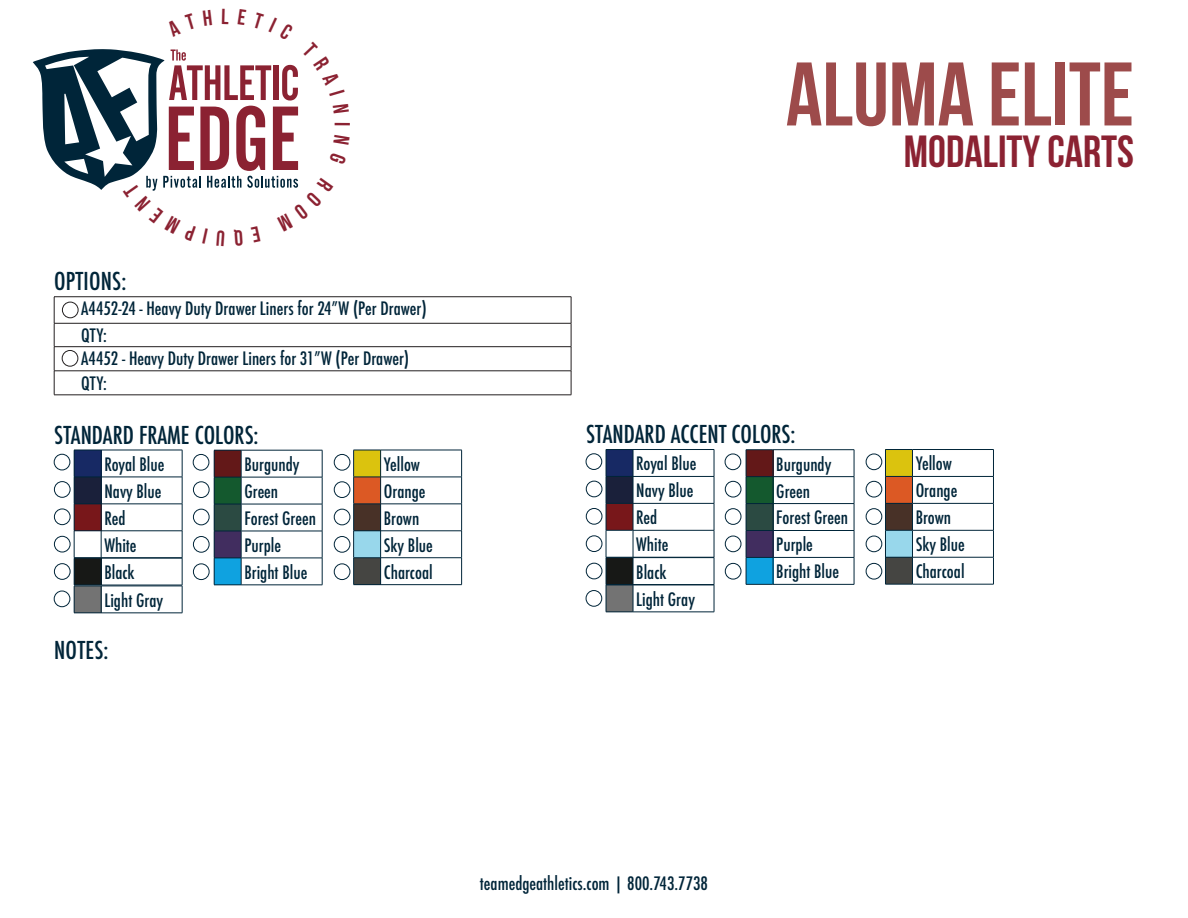
<style>
.page{position:relative;width:1188px;height:918px;background:#fff}
.page>*{position:absolute;margin:0;border:0;box-sizing:border-box;transform-origin:0 0}
.t1{font:700 90px "Bebas Neue";color:#9d4b4b}
.t2{font:700 45px "Bebas Neue";color:#8b2232}
.t3{font:500 condensed 24px "Futura";color:#002539}
.t4{font:700 21.75px "Bebas Neue";color:#8b2232}
.t5{font:500 condensed 18px "Futura";color:#002539}
</style>
<div class="page">
<hr style="left:380px;top:557px;width:82px;height:1px;background:#002539">
<hr style="left:380px;top:584px;width:82px;height:1px;background:#002539">
<svg style="left:353px;top:450px;width:28px;height:135px;background:#83724c"></svg>
<hr style="left:381px;top:450px;width:81px;height:1px;background:#002539">
<hr style="left:381px;top:477px;width:81px;height:1px;background:#002539">
<hr style="left:381px;top:504px;width:81px;height:1px;background:#002539">
<hr style="left:381px;top:531px;width:81px;height:1px;background:#002539">
<svg style="left:461px;top:450px;width:1px;height:134px"></svg>
<hr style="left:101px;top:586px;width:81px;height:1px;background:#002539">
<hr style="left:101px;top:613px;width:81px;height:1px;background:#002539">
<hr style="left:241px;top:450px;width:81px;height:1px;background:#002539">
<hr style="left:241px;top:477px;width:81px;height:1px;background:#002539">
<hr style="left:241px;top:558px;width:81px;height:1px;background:#002539">
<hr style="left:241px;top:585px;width:81px;height:1px;background:#002539">
<svg style="left:214px;top:450px;width:28px;height:136px;background:#2e4d5a"></svg>
<hr style="left:241px;top:504px;width:81px;height:1px;background:#002539">
<hr style="left:241px;top:531px;width:81px;height:1px;background:#002539">
<svg style="left:322px;top:450px;width:1px;height:135px"></svg>
<div style="left:54px;top:591px;width:16px;height:16px;border:1px solid #002539;border-radius:50%"></div>
<div style="left:334px;top:564px;width:16px;height:16px;border:1px solid #002539;border-radius:50%"></div>
<div style="left:54px;top:563px;width:16px;height:17px;border:1px solid #002539;border-radius:50%"></div>
<hr style="left:101px;top:450px;width:81px;height:1px;background:#002539">
<hr style="left:101px;top:477px;width:81px;height:1px;background:#002539">
<hr style="left:101px;top:504px;width:81px;height:1px;background:#002539">
<hr style="left:101px;top:531px;width:81px;height:1px;background:#002539">
<hr style="left:101px;top:557px;width:81px;height:1px;background:#002539">
<div style="left:54px;top:454px;width:16px;height:16px;border:1px solid #002539;border-radius:50%"></div>
<div style="left:54px;top:481px;width:16px;height:17px;border:1px solid #002539;border-radius:50%"></div>
<div style="left:54px;top:509px;width:16px;height:16px;border:1px solid #002539;border-radius:50%"></div>
<div style="left:54px;top:536px;width:16px;height:16px;border:1px solid #002539;border-radius:50%"></div>
<div style="left:334px;top:454px;width:16px;height:16px;border:1px solid #002539;border-radius:50%"></div>
<div style="left:334px;top:482px;width:16px;height:16px;border:1px solid #002539;border-radius:50%"></div>
<div style="left:334px;top:509px;width:16px;height:16px;border:1px solid #002539;border-radius:50%"></div>
<div style="left:334px;top:536px;width:16px;height:16px;border:1px solid #002539;border-radius:50%"></div>
<hr style="left:101px;top:558px;width:81px;height:1px;background:#002539">
<svg style="left:74px;top:450px;width:28px;height:164px;background:#544d5c"></svg>
<svg style="left:182px;top:450px;width:1px;height:163px"></svg>
<hr style="left:101px;top:585px;width:81px;height:1px;background:#002539">
<div style="left:193px;top:564px;width:16px;height:16px;border:1px solid #002539;border-radius:50%"></div>
<div style="left:193px;top:454px;width:16px;height:16px;border:1px solid #002539;border-radius:50%"></div>
<div style="left:193px;top:482px;width:16px;height:16px;border:1px solid #002539;border-radius:50%"></div>
<div style="left:193px;top:509px;width:16px;height:16px;border:1px solid #002539;border-radius:50%"></div>
<div style="left:193px;top:536px;width:16px;height:16px;border:1px solid #002539;border-radius:50%"></div>
<hr style="left:912px;top:557px;width:82px;height:1px;background:#002539">
<hr style="left:912px;top:584px;width:82px;height:1px;background:#002539">
<svg style="left:885px;top:449px;width:28px;height:136px;background:#82724c"></svg>
<hr style="left:913px;top:449px;width:81px;height:1px;background:#002539">
<hr style="left:913px;top:476px;width:81px;height:1px;background:#002539">
<hr style="left:913px;top:503px;width:81px;height:1px;background:#002539">
<hr style="left:913px;top:530px;width:81px;height:1px;background:#002539">
<svg style="left:993px;top:450px;width:1px;height:134px"></svg>
<hr style="left:633px;top:585px;width:81px;height:1px;background:#002539">
<hr style="left:633px;top:612px;width:81px;height:1px;background:#002539">
<hr style="left:773px;top:449px;width:81px;height:1px;background:#002539">
<hr style="left:773px;top:476px;width:81px;height:1px;background:#002539">
<hr style="left:773px;top:557px;width:81px;height:1px;background:#002539">
<hr style="left:773px;top:584px;width:81px;height:1px;background:#002539">
<svg style="left:746px;top:449px;width:28px;height:136px;background:#2c4b58"></svg>
<hr style="left:773px;top:503px;width:81px;height:1px;background:#002539">
<hr style="left:773px;top:530px;width:81px;height:1px;background:#002539">
<svg style="left:854px;top:450px;width:1px;height:134px"></svg>
<div style="left:586px;top:590px;width:16px;height:16px;border:1px solid #002539;border-radius:50%"></div>
<div style="left:866px;top:563px;width:16px;height:16px;border:1px solid #002539;border-radius:50%"></div>
<div style="left:586px;top:563px;width:16px;height:16px;border:1px solid #002539;border-radius:50%"></div>
<hr style="left:633px;top:449px;width:81px;height:1px;background:#002539">
<hr style="left:633px;top:476px;width:81px;height:1px;background:#002539">
<hr style="left:633px;top:503px;width:81px;height:1px;background:#002539">
<hr style="left:633px;top:530px;width:81px;height:1px;background:#002539">
<div style="left:586px;top:454px;width:16px;height:16px;border:1px solid #002539;border-radius:50%"></div>
<div style="left:586px;top:481px;width:16px;height:16px;border:1px solid #002539;border-radius:50%"></div>
<div style="left:586px;top:508px;width:16px;height:16px;border:1px solid #002539;border-radius:50%"></div>
<div style="left:586px;top:536px;width:16px;height:16px;border:1px solid #002539;border-radius:50%"></div>
<div style="left:866px;top:454px;width:16px;height:16px;border:1px solid #002539;border-radius:50%"></div>
<div style="left:866px;top:481px;width:16px;height:16px;border:1px solid #002539;border-radius:50%"></div>
<div style="left:866px;top:508px;width:16px;height:17px;border:1px solid #002539;border-radius:50%"></div>
<div style="left:866px;top:536px;width:16px;height:16px;border:1px solid #002539;border-radius:50%"></div>
<hr style="left:633px;top:557px;width:81px;height:1px;background:#002539">
<svg style="left:606px;top:449px;width:28px;height:164px;background:#57505f"></svg>
<svg style="left:714px;top:450px;width:1px;height:162px"></svg>
<hr style="left:633px;top:584px;width:81px;height:1px;background:#002539">
<div style="left:725px;top:563px;width:16px;height:16px;border:1px solid #002539;border-radius:50%"></div>
<div style="left:725px;top:454px;width:16px;height:16px;border:1px solid #002539;border-radius:50%"></div>
<div style="left:725px;top:481px;width:16px;height:16px;border:1px solid #002539;border-radius:50%"></div>
<div style="left:725px;top:508px;width:16px;height:17px;border:1px solid #002539;border-radius:50%"></div>
<div style="left:725px;top:536px;width:16px;height:16px;border:1px solid #002539;border-radius:50%"></div>
<hr style="left:54px;top:296px;width:517px;height:1px;background:#231f20">
<hr style="left:54px;top:323px;width:517px;height:1px;background:#231f20">
<hr style="left:54px;top:346px;width:517px;height:1px;background:#231f20">
<hr style="left:54px;top:371px;width:517px;height:1px;background:#231f20">
<svg style="left:54px;top:297px;width:1px;height:98px"></svg>
<svg style="left:571px;top:297px;width:1px;height:98px"></svg>
<hr style="left:54px;top:395px;width:517px;height:1px;background:#231f20">
<div style="left:62px;top:302px;width:16px;height:16px;border:1px solid #231f20;border-radius:50%"></div>
<div style="left:62px;top:350px;width:16px;height:16px;border:1px solid #231f20;border-radius:50%"></div>
<svg style="left:33px;top:49px;width:266px;height:142px"></svg>
<p class="t4" style="left:354px;top:122px;width:6px;rotate:90deg">I</p>
<p class="t3" style="left:54px;top:266px;width:74px">OPTIONS:</p>
<p class="t5" style="left:81px;top:297px;width:347px">A4452-24 - Heavy Duty Drawer Liners for 24”W (Per Drawer)</p>
<p class="t5" style="left:81px;top:324px;width:27px">QTY:</p>
<p class="t5" style="left:81px;top:347px;width:330px">A4452 - Heavy Duty Drawer Liners for 31”W (Per Drawer)</p>
<p class="t5" style="left:81px;top:371px;width:27px">QTY:</p>
<p class="t3" style="left:54px;top:419px;width:206px">STANDARD FRAME COLORS:</p>
<p class="t5" style="left:104px;top:453px;width:62px">Royal Blue</p>
<p class="t5" style="left:104px;top:480px;width:59px">Navy Blue</p>
<p class="t5" style="left:104px;top:507px;width:23px">Red</p>
<p class="t5" style="left:104px;top:534px;width:34px">White</p>
<p class="t5" style="left:104px;top:561px;width:32px">Black</p>
<p class="t5" style="left:104px;top:589px;width:60px">Light Gray</p>
<p class="t3" style="left:54px;top:635px;width:56px">NOTES:</p>
<p class="t5" style="left:244px;top:453px;width:57px">Burgundy</p>
<p class="t5" style="left:244px;top:480px;width:35px">Green</p>
<p class="t5" style="left:244px;top:507px;width:73px">Forest Green</p>
<p class="t5" style="left:244px;top:534px;width:38px">Purple</p>
<p class="t5" style="left:244px;top:561px;width:64px">Bright Blue</p>
<p class="t5" style="left:384px;top:453px;width:38px">Yellow</p>
<p class="t5" style="left:384px;top:480px;width:43px">Orange</p>
<p class="t5" style="left:384px;top:507px;width:37px">Brown</p>
<p class="t5" style="left:384px;top:534px;width:51px">Sky Blue</p>
<p class="t5" style="left:384px;top:560px;width:50px">Charcoal</p>
<p class="t1" style="left:786px;top:45px;width:350px">ALUMA ELITE</p>
<p class="t2" style="left:904px;top:127px;width:232px">MODALITY CARTS</p>
<p class="t3" style="left:586px;top:419px;width:211px">STANDARD ACCENT COLORS:</p>
<p class="t5" style="left:636px;top:452px;width:62px">Royal Blue</p>
<p class="t5" style="left:636px;top:479px;width:59px">Navy Blue</p>
<p class="t5" style="left:636px;top:506px;width:23px">Red</p>
<p class="t5" style="left:636px;top:533px;width:34px">White</p>
<p class="t5" style="left:636px;top:560px;width:32px">Black</p>
<p class="t5" style="left:636px;top:588px;width:60px">Light Gray</p>
<p class="t5" style="left:776px;top:452px;width:57px">Burgundy</p>
<p class="t5" style="left:776px;top:479px;width:35px">Green</p>
<p class="t5" style="left:776px;top:506px;width:73px">Forest Green</p>
<p class="t5" style="left:776px;top:533px;width:38px">Purple</p>
<p class="t5" style="left:776px;top:560px;width:64px">Bright Blue</p>
<p class="t5" style="left:916px;top:452px;width:38px">Yellow</p>
<p class="t5" style="left:916px;top:479px;width:43px">Orange</p>
<p class="t5" style="left:916px;top:506px;width:37px">Brown</p>
<p class="t5" style="left:916px;top:533px;width:51px">Sky Blue</p>
<p class="t5" style="left:916px;top:560px;width:50px">Charcoal</p>
<p class="t5" style="left:480px;top:872px;width:230px">teamedgeathletics.com | 800.743.7738</p>
</div>
